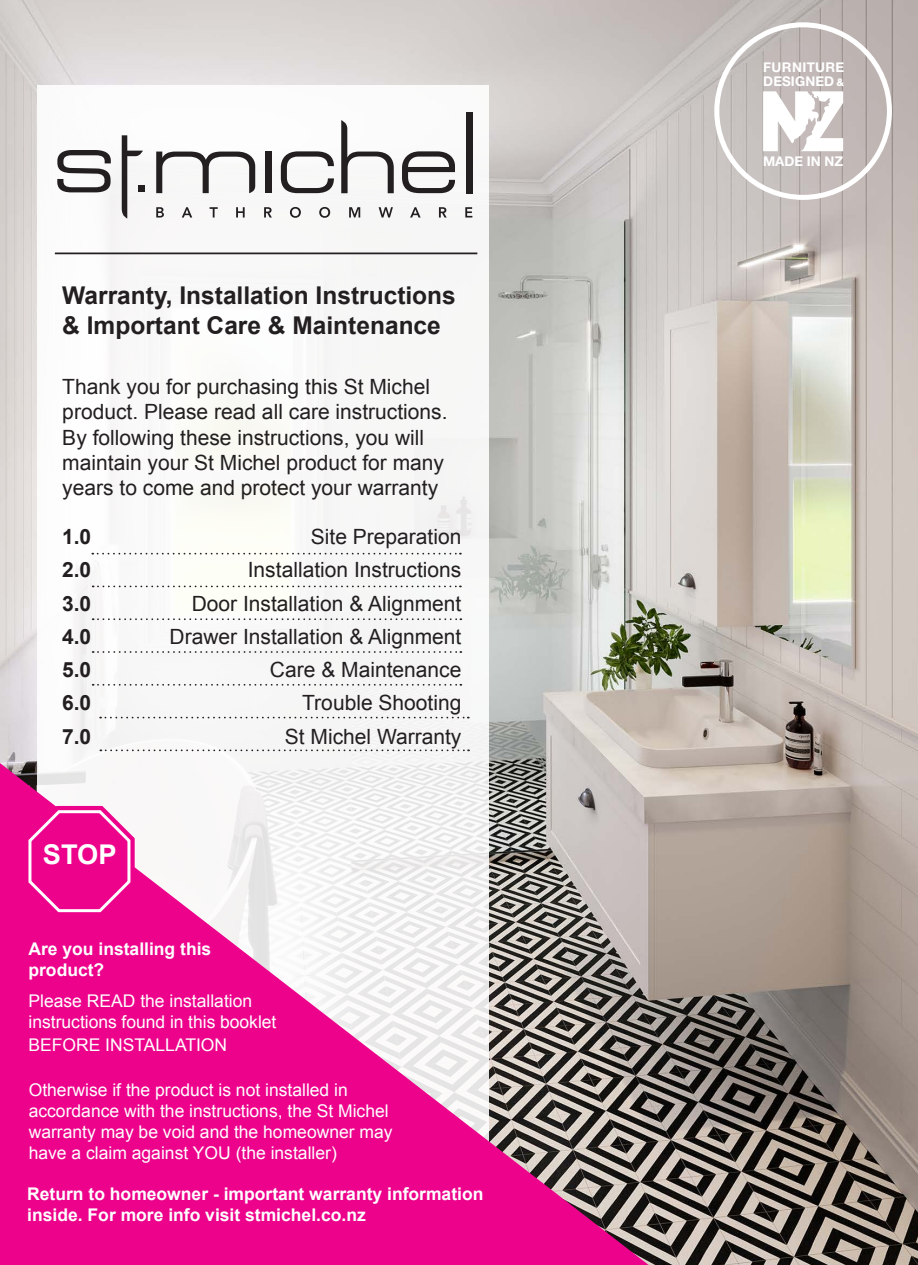
<style>
.page{position:relative;width:918px;height:1265px;background:#fff}
.page>*{position:absolute;margin:0;border:0;box-sizing:border-box;transform-origin:0 0}
.t1{font:700 27.3px "Arial";color:#fff}
.t2{font:700 24.5px/29.4px "Arial";color:#231f20}
.t3{font:21px/25.2px "Arial";color:#231f20}
.t4{font:700 21px "Arial";color:#231f20}
.t5{font:17.5px/21px "Arial";color:#fff}
.t6{font:700 17.5px/21px "Arial";color:#fff}
.t7{font:700 13.47px/13.5px "Helvetica Neue";letter-spacing:.005em;color:#fff}
.s1{font-weight:800;font-size:10.5px}
</style>
<div class="page">
<img style="left:0;top:0;width:918px;height:1265px">
<div style="left:38px;top:85px;width:451px;height:1180px;background:#f8f8f7"></div>
<hr style="left:55px;top:253px;width:422px;height:1px;background:#231f20">
<svg style="left:156px;top:152px;width:99px;height:41px"></svg>
<div style="left:265px;top:152px;width:6px;height:41px;background:#231f20"></div>
<svg style="left:281px;top:151px;width:53px;height:42px"></svg>
<svg style="left:341px;top:120px;width:53px;height:73px"></svg>
<svg style="left:402px;top:151px;width:53px;height:42px"></svg>
<div style="left:466px;top:112px;width:6px;height:81px;background:#231f20"></div>
<svg style="left:57px;top:150px;width:54px;height:42px"></svg>
<svg style="left:122px;top:135px;width:22px;height:83px"></svg>
<svg style="left:156px;top:207px;width:8px;height:11px"></svg>
<svg style="left:182px;top:207px;width:10px;height:11px"></svg>
<svg style="left:209px;top:207px;width:9px;height:11px"></svg>
<svg style="left:236px;top:207px;width:9px;height:11px"></svg>
<svg style="left:264px;top:207px;width:8px;height:11px"></svg>
<svg style="left:290px;top:207px;width:11px;height:11px"></svg>
<svg style="left:319px;top:207px;width:11px;height:11px"></svg>
<svg style="left:349px;top:207px;width:11px;height:11px"></svg>
<svg style="left:379px;top:207px;width:14px;height:11px"></svg>
<svg style="left:410px;top:207px;width:11px;height:11px"></svg>
<svg style="left:439px;top:207px;width:8px;height:11px"></svg>
<svg style="left:465px;top:207px;width:7px;height:11px"></svg>
<svg style="left:0;top:763px;width:648px;height:502px"></svg>
<svg style="left:92px;top:553px;width:369px;height:2px"></svg>
<svg style="left:93px;top:586px;width:368px;height:1px"></svg>
<svg style="left:93px;top:618px;width:368px;height:2px"></svg>
<svg style="left:93px;top:651px;width:368px;height:2px"></svg>
<svg style="left:93px;top:684px;width:368px;height:2px"></svg>
<svg style="left:100px;top:717px;width:369px;height:1px"></svg>
<svg style="left:100px;top:749px;width:369px;height:2px"></svg>
<div style="left:714px;top:22px;width:178px;height:178px;border:5px solid #fff;border-radius:50%"></div>
<svg style="left:763px;top:91px;width:80px;height:60px"></svg>
<svg style="left:24px;top:806px;width:111px;height:110px;background:#ee2099"></svg>
<p class="t2" style="left:62px;top:282px;width:395px">Warranty, Installation Instructions &amp; Important Care &amp; Maintenance</p>
<p class="t3" style="left:62px;top:375px;width:387px">Thank you for purchasing this St Michel product. Please read all care instructions.<br>By following these instructions, you will maintain your St Michel product for many years to come and protect your warranty</p>
<p class="t4" style="left:62px;top:523px;width:31px">1.0</p>
<p class="t3" style="left:311px;top:524px;width:152px">Site Preparation</p>
<p class="t4" style="left:62px;top:556px;width:31px">2.0</p>
<p class="t3" style="left:248px;top:558px;width:215px">Installation Instructions</p>
<p class="t4" style="left:62px;top:589px;width:31px">3.0</p>
<p class="t3" style="left:192px;top:591px;width:271px">Door Installation &amp; Alignment</p>
<p class="t4" style="left:62px;top:623px;width:31px">4.0</p>
<p class="t3" style="left:170px;top:624px;width:293px">Drawer Installation &amp; Alignment</p>
<p class="t4" style="left:62px;top:656px;width:31px">5.0</p>
<p class="t3" style="left:270px;top:657px;width:193px">Care &amp; Maintenance</p>
<p class="t4" style="left:62px;top:689px;width:31px">6.0</p>
<p class="t3" style="left:302px;top:691px;width:161px">Trouble Shooting</p>
<p class="t4" style="left:62px;top:722px;width:31px">7.0</p>
<p class="t3" style="left:285px;top:724px;width:178px">St Michel Warranty</p>
<p class="t1" style="left:43px;top:837px;width:75px">STOP</p>
<p class="t6" style="left:28px;top:939px;width:184px">Are you installing this product?</p>
<p class="t5" style="left:28px;top:991px;width:249px">Please READ the installation instructions found in this booklet</p>
<p class="t5" style="left:28px;top:1035px;width:200px">BEFORE INSTALLATION</p>
<p class="t5" style="left:29px;top:1080px;width:365px">Otherwise if the product is not installed in accordance with the instructions, the St Michel warranty may be void and the homeowner may have a claim against YOU (the installer)</p>
<p class="t6" style="left:27px;top:1184px;width:457px">Return to homeowner - important warranty information inside. For more info visit stmichel.co.nz</p>
<p class="t7" style="left:763px;top:60px;width:83px">FURNITURE<br>DESIGNED <span class="s1">&amp;</span></p>
<p class="t7" style="left:763px;top:154px;width:82px">MADE IN NZ</p>
</div>
